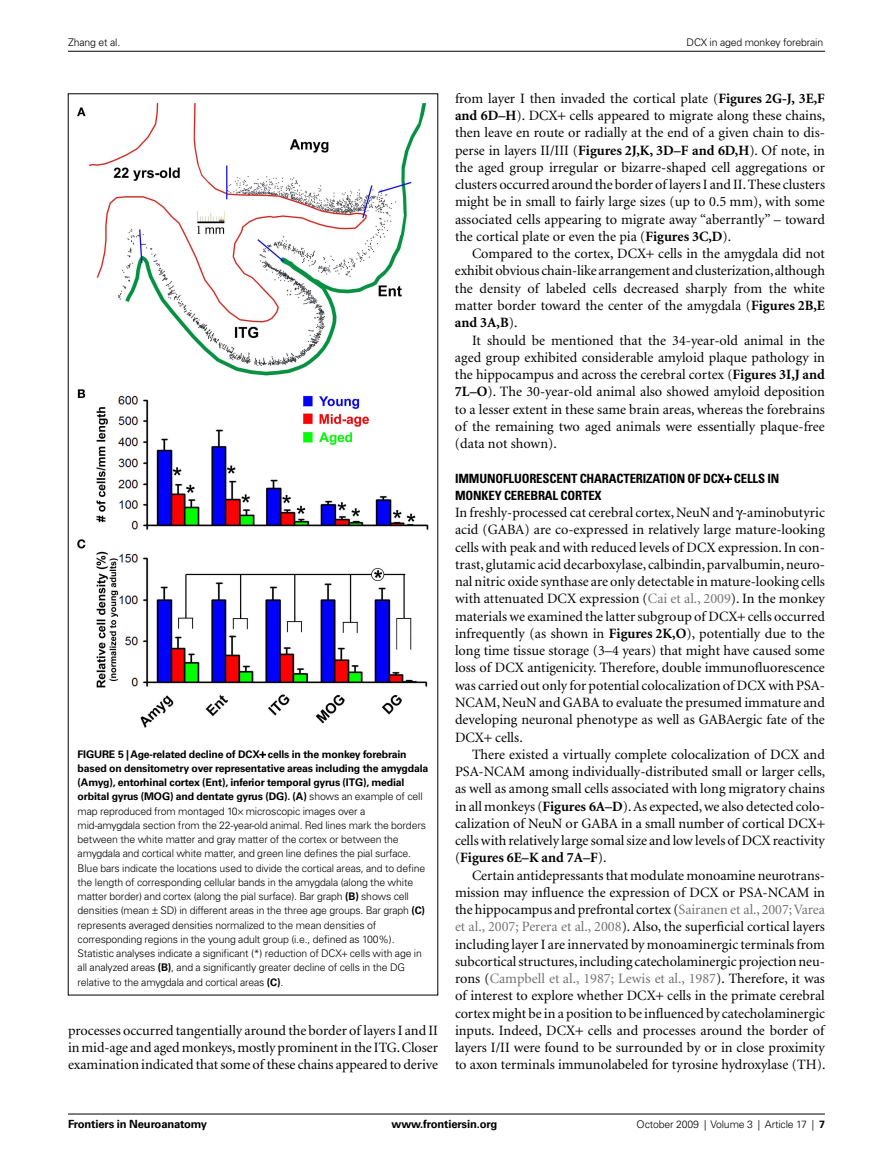
<style>
.page{position:relative;width:893px;height:1170px;background:#fff}
.page>*{position:absolute;margin:0;border:0;box-sizing:border-box;transform-origin:0 0}
.t1{font:14.25px/17.2px "Minion";color:#000;text-align:justify}
.t2{font:700 condensed 12.75px/17.2px "Univers";letter-spacing:-.01em;color:#000}
.t3{font:700 11.25px "Univers";letter-spacing:-.015em;color:#000}
.t4{font:300 10.5px/14.2px "Univers";letter-spacing:-.015em;color:#000}
.s1{font-weight:700}
.s2{color:#707173}
</style>
<div class="page">
<hr style="left:68px;top:1113px;width:757px;height:1px;background:#000">
<hr style="left:68px;top:51px;width:757px;height:1px;background:#000">
<img style="left:77px;top:103px;width:352px;height:624px">
<p class="t4" style="left:68px;top:36px;width:54px">Zhang et al.</p>
<p class="t4" style="left:687px;top:36px;width:138px">DCX in aged monkey forebrain</p>
<p class="t4" style="left:78px;top:747px;width:352px"><span class="s1">FIGURE 5 | Age-related decline of DCX cells in the monkey forebrain based on densitometry over representative areas including the amygdala (Amyg), entorhinal cortex (Ent), inferior temporal gyrus (ITG), medial orbital gyrus (MOG) and dentate gyrus (DG). (A)</span> shows an example of cell map reproduced from montaged 10 microscopic images over a mid-amygdala section from the 22-year-old animal. Red lines mark the borders between the white matter and gray matter of the cortex or between the amygdala and cortical white matter, and green line defines the pial surface.<br>Blue bars indicate the locations used to divide the cortical areas, and to define the length of corresponding cellular bands in the amygdala (along the white matter border) and cortex (along the pial surface). Bar graph <span class="s1">(B)</span> shows cell densities (mean SD) in different areas in the three age groups. Bar graph <span class="s1">(C) </span>represents averaged densities normalized to the mean densities of corresponding regions in the young adult group (i.e., defined as 100%).<br>Statistic analyses indicate a significant (*) reduction of DCX cells with age in all analyzed areas <span class="s1">(B)</span>, and a significantly greater decline of cells in the DG relative to the amygdala and cortical areas <span class="s1">(C)</span>.</p>
<p class="t1" style="left:68px;top:1022px;width:371px">processes occurred tangentially around the border of layers I and II in mid-age and aged monkeys, mostly prominent in the ITG. Closer examination indicated that some of these chains appeared to derive</p>
<p class="t1" style="left:455px;top:91px;width:372px">from layer I then invaded the cortical plate (<span class="s1">Figures 2G-J, 3E,F and 6D–H</span>). DCX cells appeared to migrate along these chains, then leave en route or radially at the end of a given chain to dis&shy;perse in layers II/III (<span class="s1">Figures 2J,K, 3D–F and 6D,H</span>). Of note, in the aged group irregular or bizarre-shaped cell aggregations or clusters occurred around the border of layers I and II. These clusters might be in small to fairly large sizes (up to 0.5 mm), with some associated cells appearing to migrate away “aberrantly” – toward the cortical plate or even the pia (<span class="s1">Figures 3C,D</span>).</p>
<p class="t1" style="left:455px;top:246px;width:371px;text-indent:17px">Compared to the cortex, DCX cells in the amygdala did not exhibit obvious chain-like arrangement and clusterization, although the density of labeled cells decreased sharply from the white matter border toward the center of the amygdala (<span class="s1">Figures 2B,E and 3A,B</span>).</p>
<p class="t1" style="left:455px;top:332px;width:371px;text-indent:17px">It should be mentioned that the 34-year-old animal in the aged group exhibited considerable amyloid plaque pathology in the hippocampus and across the cerebral cortex (<span class="s1">Figures 3I,J and 7L–O</span>). The 30-year-old animal also showed amyloid deposition to a lesser extent in these same brain areas, whereas the forebrains of the remaining two aged animals were essentially plaque-free (data not shown).</p>
<p class="t2" style="left:455px;top:470px;width:326px">IMMUNOFLUORESCENT CHARACTERIZATION OF DCX CELLS IN<br>MONKEY CEREBRAL CORTEX</p>
<p class="t1" style="left:455px;top:505px;width:371px">In freshly-processed cat cerebral cortex, NeuN and -aminobutyric acid (GABA) are co-expressed in relatively large mature-looking cells with peak and with reduced levels of DCX expression. In con&shy;trast, glutamic acid decarboxylase, calbindin, parvalbumin, neuro&shy;nal nitric oxide synthase are only detectable in mature-looking cells with attenuated DCX expression (<span class="s2">Cai et al., 2009</span>). In the monkey materials we examined the latter subgroup of DCX cells occurred infrequently (as shown in <span class="s1">Figures 2K,O</span>), potentially due to the long time tissue storage (3–4 years) that might have caused some loss of DCX antigenicity. Therefore, double immunofluorescence was carried out only for potential colocalization of DCX with PSA-NCAM, NeuN and GABA to evaluate the presumed immature and developing neuronal phenotype as well as GABAergic fate of the DCX cells.</p>
<p class="t1" style="left:455px;top:746px;width:372px;text-align:left;text-indent:17px">There existed a virtually complete colocalization of DCX and PSA-NCAM among individually-distributed small or larger cells, as well as among small cells associated with long migratory chains in all monkeys (<span class="s1">Figures 6A–D</span>). As expected, we also detected colo&shy;calization of NeuN or GABA in a small number of cortical DCX cells with relatively large somal size and low levels of DCX reactivity (<span class="s1">Figures 6E–K and 7A–F</span>).</p>
<p class="t1" style="left:455px;top:867px;width:372px;text-indent:17px">Certain antidepressants that modulate monoamine neurotrans&shy;mission may influence the expression of DCX or PSA-NCAM in the hippocampus and prefrontal cortex (<span class="s2">Sairanen et al., 2007; Varea et al., 2007; Perera et al., 2008</span>). Also, the superficial cortical layers including layer I are innervated by monoaminergic terminals from subcortical structures, including catecholaminergic projection neu&shy;rons (<span class="s2">Campbell et al., 1987; Lewis et al., 1987</span>). Therefore, it was of interest to explore whether DCX cells in the primate cerebral cortex might be in a position to be influenced by catecholaminergic inputs. Indeed, DCX cells and processes around the border of layers I/II were found to be surrounded by or in close proximity to axon terminals immunolabeled for tyrosine hydroxylase (TH).</p>
<p class="t3" style="left:68px;top:1119px;width:141px">Frontiers in Neuroanatomy</p>
<p class="t3" style="left:392px;top:1119px;width:107px">www.frontiersin.org</p>
<p class="t4" style="left:637px;top:1117px;width:190px">October 2009 | Volume 3 | Article 17 | <span class="s1">7</span></p>
</div>
